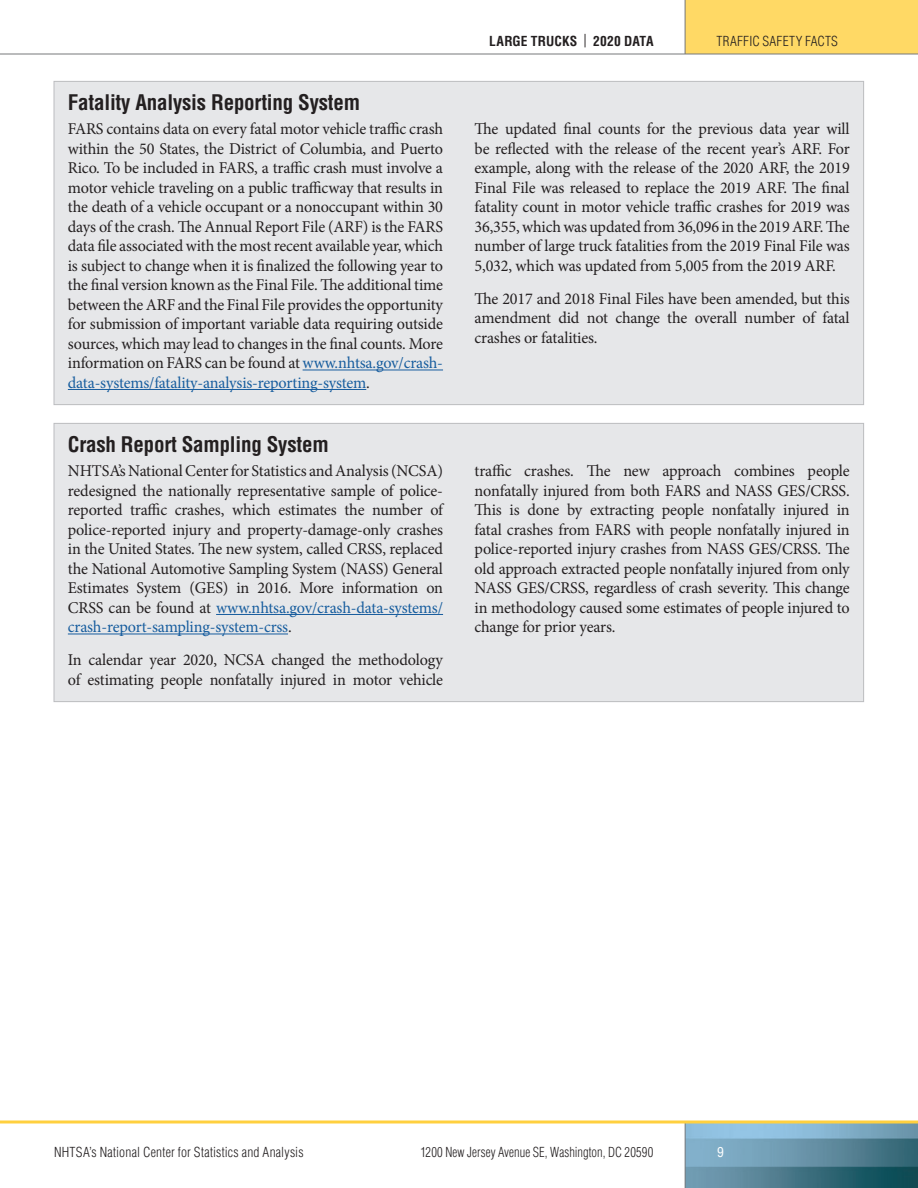
<style>
.page{position:relative;width:918px;height:1188px;background:#fff}
.page>*{position:absolute;margin:0;border:0;box-sizing:border-box;transform-origin:0 0}
.HeadA_SPAN{font:700 condensed 21px "Helvetica LT Std";letter-spacing:-.01em;color:#231f20}
.HeadA{font:700 condensed 21px "Helvetica LT Std";letter-spacing:-.01em;color:#231f20}
.Body{font:16.5px/19.5px "Minion Pro";letter-spacing:-.01em;color:#231f20;text-align:justify}
.t1{font:300 condensed 13.5px "Helvetica LT Std";letter-spacing:.01em;color:#231f20}
.t2{font:300 condensed 13.5px "Helvetica LT Std";letter-spacing:.01em;color:#231f20;scale:.93 1}
.t3{font:700 condensed 13.5px "Helvetica LT Std";letter-spacing:.01em;color:#231f20}
.t4{font:condensed 13.5px "Helvetica LT Std";color:#fff}
.s1{font-weight:400}
.s2{color:#175d9e}
</style>
<div class="page">
<div style="left:685px;top:0;width:233px;height:54px;background:#ffd965"></div>
<img style="left:686px;top:1124px;width:232px;height:64px">
<hr style="left:685px;top:0;width:1px;height:54px;background:#76787b">
<hr style="left:685px;top:1122px;width:1px;height:66px;background:#76787b">
<svg style="left:0;top:1120px;width:918px;height:4px;background:#fbd96d"></svg>
<hr style="left:0;top:54px;width:918px;height:1px;background:#76787b">
<div style="left:54px;top:81px;width:810px;height:324px;background:#e6e7e9"></div>
<hr style="left:303px;top:370px;width:140px;height:1px;background:#175d9e">
<hr style="left:68px;top:389px;width:298px;height:1px;background:#175d9e">
<div style="left:54px;top:423px;width:810px;height:279px;background:#e6e7e9"></div>
<hr style="left:216px;top:614px;width:227px;height:1px;background:#175d9e">
<hr style="left:68px;top:634px;width:220px;height:1px;background:#175d9e">
<p class="t3" style="left:489px;top:32px;width:166px">LARGE TRUCKS <span class="s1">|</span> 2020 DATA</p>
<p class="t1" style="left:717px;top:32px;width:123px">TRAFFIC SAFETY FACTS</p>
<h2 class="HeadA_SPAN" style="left:68px;top:90px;width:294px">Fatality Analysis Reporting System</h2>
<p class="Body" style="left:68px;top:119px;width:377px">FARS contains data on every fatal motor vehicle traffic crash within the 50 States, the District of Columbia, and Puerto Rico. To be included in FARS, a traffic crash must involve a motor vehicle traveling on a public trafficway that results in the death of a vehicle occupant or a nonoccupant within 30 days of the crash. The Annual Report File (ARF) is the FARS data file associated with the most recent available year, which is subject to change when it is finalized the following year to the final version known as the Final File. The additional time between the ARF and the Final File provides the opportunity for submission of important variable data requiring outside sources, which may lead to changes in the final counts. More information on FARS can be found at <span class="s2">www.nhtsa.gov/crash&shy;data-systems/fatality-analysis-reporting-system</span>.</p>
<p class="Body" style="left:475px;top:119px;width:377px">The updated final counts for the previous data year will be reflected with the release of the recent year’s ARF. For example, along with the release of the 2020 ARF, the 2019<br>Final File was released to replace the 2019 ARF. The final fatality count in motor vehicle traffic crashes for 2019 was 36,355, which was updated from 36,096 in the 2019 ARF. The number of large truck fatalities from the 2019 Final File was 5,032, which was updated from 5,005 from the 2019 ARF.</p>
<p class="Body" style="left:475px;top:289px;width:377px">The 2017 and 2018 Final Files have been amended, but this amendment did not change the overall number of fatal crashes or fatalities.</p>
<h2 class="HeadA" style="left:68px;top:432px;width:262px">Crash Report Sampling System</h2>
<p class="Body" style="left:68px;top:461px;width:377px">NHTSA’s National Center for Statistics and Analysis (NCSA) redesigned the nationally representative sample of police&shy;reported traffic crashes, which estimates the number of police-reported injury and property-damage-only crashes in the United States. The new system, called CRSS, replaced the National Automotive Sampling System (NASS) General Estimates System (GES) in 2016. More information on CRSS can be found at <span class="s2">www.nhtsa.gov/crash-data-systems/ crash-report-sampling-system-crss</span>.</p>
<p class="Body" style="left:68px;top:650px;width:377px">In calendar year 2020, NCSA changed the methodology of estimating people nonfatally injured in motor vehicle</p>
<p class="Body" style="left:475px;top:461px;width:377px">traffic crashes. The new approach combines people nonfatally injured from both FARS and NASS GES/CRSS.<br>This is done by extracting people nonfatally injured in fatal crashes from FARS with people nonfatally injured in police-reported injury crashes from NASS GES/CRSS. The old approach extracted people nonfatally injured from only NASS GES/CRSS, regardless of crash severity. This change in methodology caused some estimates of people injured to change for prior years.</p>
<p class="t1" style="left:54px;top:1144px;width:251px">NHTSA’s National Center for Statistics and Analysis</p>
<p class="t2" style="left:421px;top:1144px;width:252px">1200 New Jersey Avenue SE, Washington, DC 20590</p>
<p class="t4" style="left:717px;top:1144px;width:8px">9</p>
</div>
